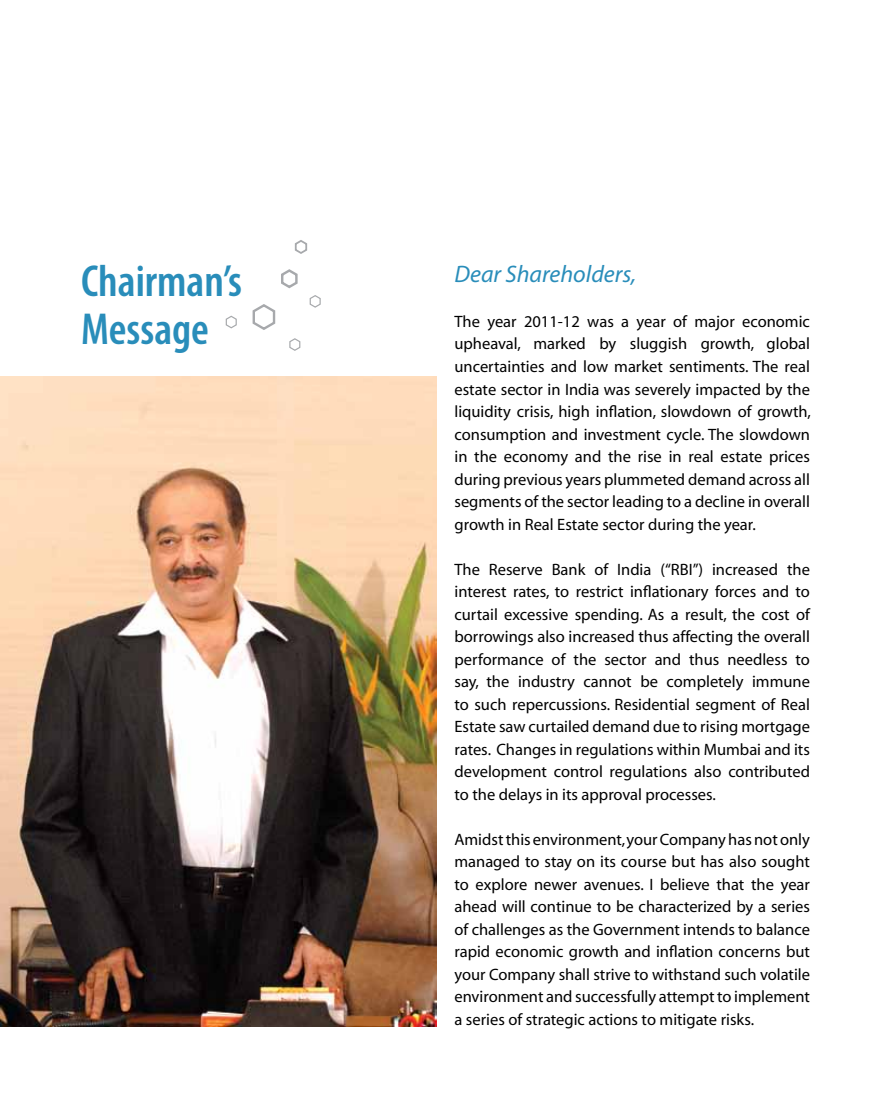
<style>
.page{position:relative;width:891px;height:1107px;background:#fff}
.page>*{position:absolute;margin:0;border:0;box-sizing:border-box;transform-origin:0 0}
.t1{font:600 condensed 45px/48px "Myriad Pro";color:#298dba}
.t2{font:italic 24px "Myriad";color:#298dba}
.t3{font:16.5px/22.5px "Myriad";color:#000;text-align:justify}
</style>
<div class="page">
<svg style="left:294px;top:240px;width:14px;height:14px"></svg>
<svg style="left:281px;top:269px;width:17px;height:20px"></svg>
<svg style="left:309px;top:295px;width:12px;height:13px"></svg>
<svg style="left:289px;top:338px;width:12px;height:13px"></svg>
<svg style="left:225px;top:315px;width:12px;height:14px"></svg>
<svg style="left:252px;top:304px;width:24px;height:26px"></svg>
<img style="left:0;top:376px;width:436px;height:650px">
<h1 class="t1" style="left:81px;top:256px;width:163px">Chairman’s<br>Message</h1>
<h2 class="t2" style="left:454px;top:262px;width:183px">Dear Shareholders,</h2>
<p class="t3" style="left:454px;top:311px;width:358px">The year 2011-12 was a year of major economic upheaval, marked by sluggish growth, global uncertainties and low market sentiments. The real estate sector in India was severely impacted by the liquidity crisis, high inflation, slowdown of growth, consumption and investment cycle. The slowdown in the economy and the rise in real estate prices during previous years plummeted demand across all segments of the sector leading to a decline in overall growth in Real Estate sector during the year.</p>
<p class="t3" style="left:454px;top:558px;width:357px">The Reserve Bank of India (“RBI”) increased the interest rates, to restrict inflationary forces and to curtail excessive spending. As a result, the cost of borrowings also increased thus affecting the overall performance of the sector and thus needless to say, the industry cannot be completely immune to such repercussions. Residential segment of Real Estate saw curtailed demand due to rising mortgage rates. Changes in regulations within Mumbai and its development control regulations also contributed to the delays in its approval processes.</p>
<p class="t3" style="left:454px;top:829px;width:357px">Amidst this environment, your Company has not only managed to stay on its course but has also sought to explore newer avenues. I believe that the year ahead will continue to be characterized by a series of challenges as the Government intends to balance rapid economic growth and inflation concerns but your Company shall strive to withstand such volatile environment and successfully attempt to implement a series of strategic actions to mitigate risks.</p>
</div>
